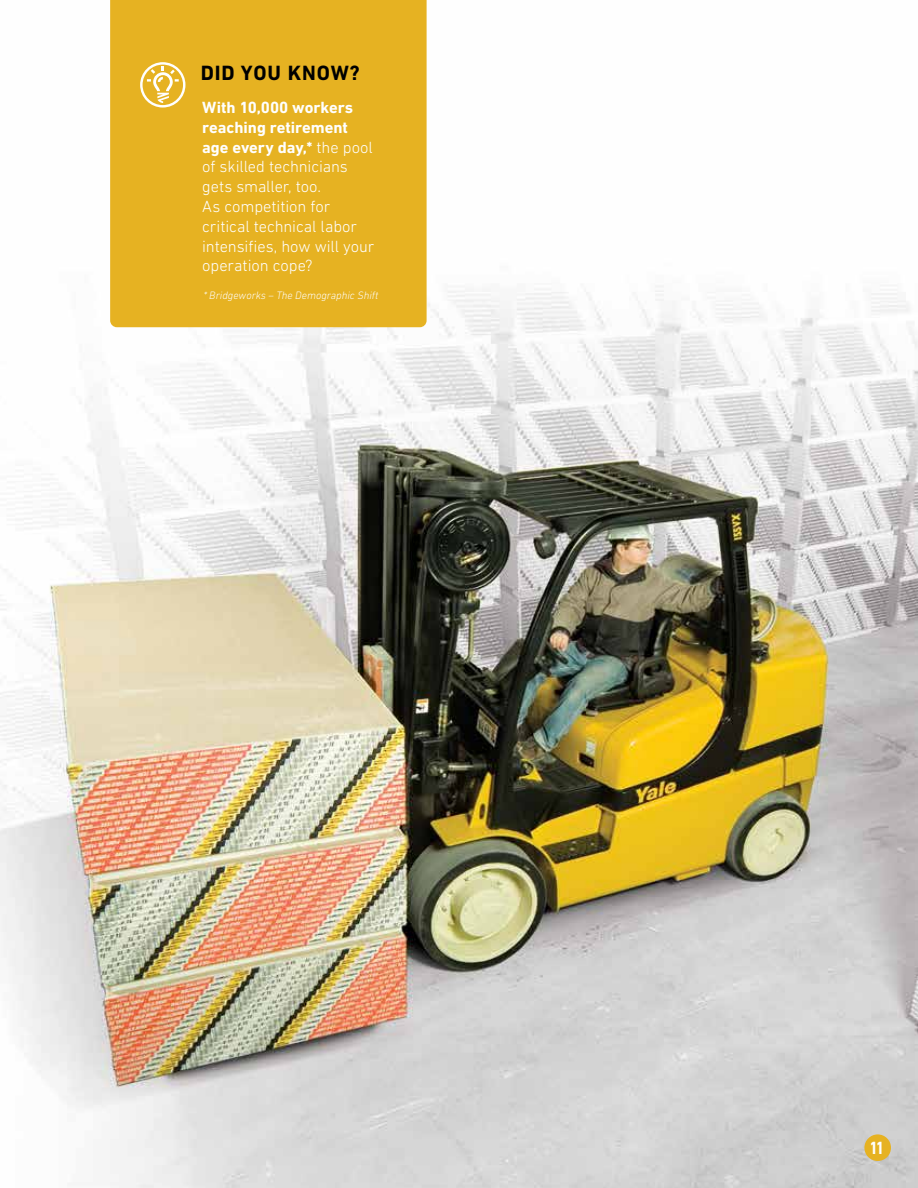
<style>
.page{position:relative;width:918px;height:1188px;background:#fff}
.page>*{position:absolute;margin:0;border:0;box-sizing:border-box;transform-origin:0 0}
.t1{font:700 21px "DIN Next LT Pro";letter-spacing:.04em;color:#000}
.t2{font:700 condensed 18px "DIN Next LT Pro";color:#fff}
.t3{font:300 16.5px/19.8px "DIN Next LT Pro";letter-spacing:-.005em;color:#fff}
.t4{font:italic 300 10.95px "DIN Next LT Pro";color:#fff}
.s1{font-weight:700}
</style>
<div class="page">
<img style="left:0;top:286px;width:918px;height:902px">
<div style="left:864px;top:1134px;width:27px;height:27px;background:#e6b222;border-radius:50%"></div>
<div style="left:110px;top:0;width:317px;height:327px;background:#e6b222"></div>
<div style="left:140px;top:62px;width:45px;height:46px;border:2px solid #fff;border-radius:50%"></div>
<svg style="left:147px;top:67px;width:32px;height:36px"></svg>
<p class="t1" style="left:201px;top:60px;width:161px">DID YOU KNOW?</p>
<p class="t3" style="left:202px;top:97px;width:174px"><span class="s1">With 10,000 workers reaching retirement age every day,*</span> the pool of skilled technicians gets smaller, too.<br>As competition for critical technical labor intensifies, how will your operation cope?</p>
<p class="t4" style="left:204px;top:289px;width:176px">* Bridgeworks – The Demographic Shift</p>
<p class="t2" style="left:870px;top:1138px;width:15px">11</p>
</div>
